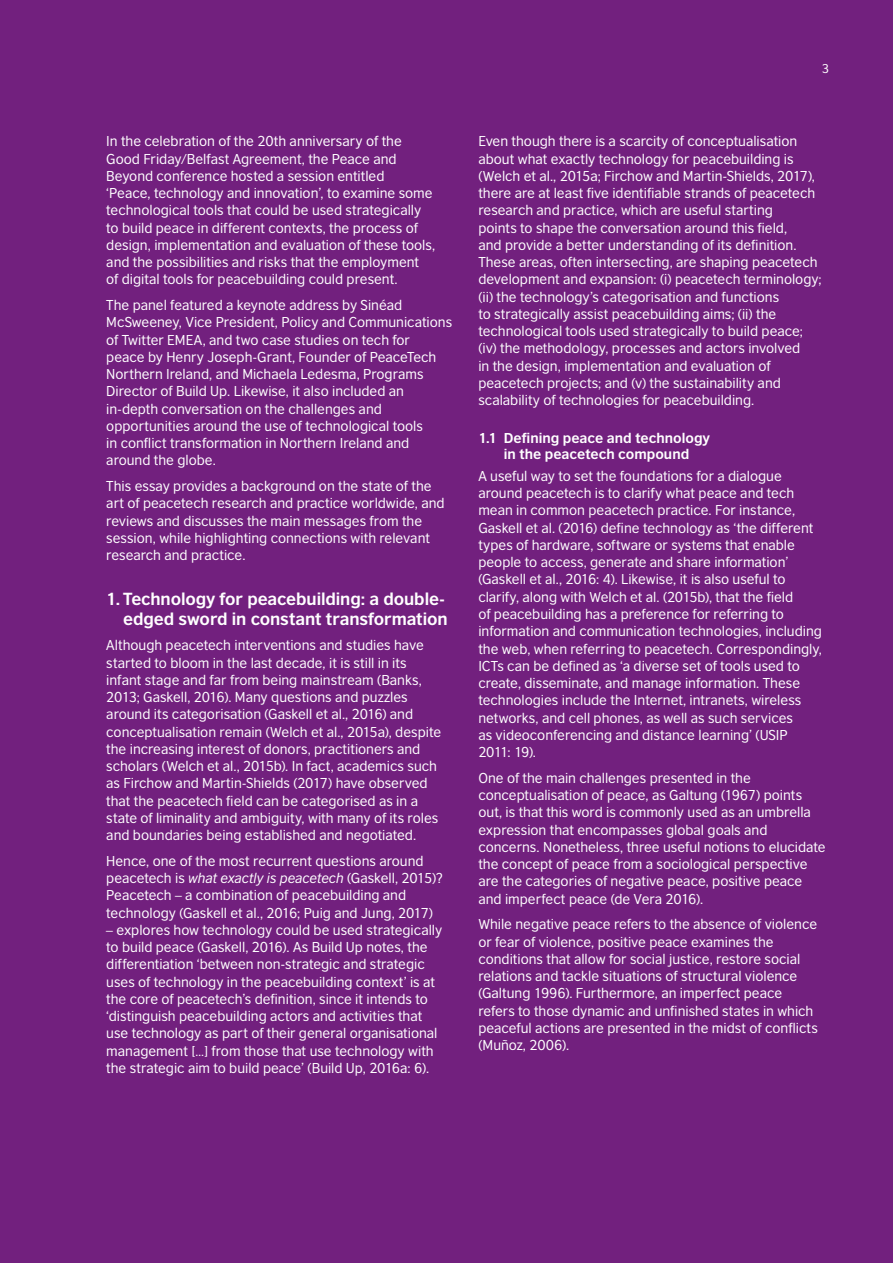
<style>
.page{position:relative;width:893px;height:1263px;background:#72207e}
.page>*{position:absolute;margin:0;border:0;box-sizing:border-box;transform-origin:0 0}
.t1{font:700 16.5px/19.5px "British Council Sans";letter-spacing:-.01em;color:#fff;text-align:right}
.t2{font:13.5px/17.2px "British Council Sans";color:#fff}
.t3{font:700 13.5px/16.5px "British Council Sans";color:#fff;text-align:center}
.t4{font:12px "British Council Sans";color:#fff}
.s1{font-style:italic}
</style>
<div class="page">
<p class="t2" style="left:106px;top:131px;width:330px">In the celebration of the 20th anniversary of the Good Friday/Belfast Agreement, the Peace and Beyond conference hosted a session entitled<br>‘Peace, technology and innovation’, to examine some technological tools that could be used strategically to build peace in different contexts, the process of design, implementation and evaluation of these tools, and the possibilities and risks that the employment<br>of digital tools for peacebuilding could present.</p>
<p class="t2" style="left:106px;top:295px;width:347px">The panel featured a keynote address by Sinéad McSweeney, Vice President, Policy and Communications of Twitter EMEA, and two case studies on tech for<br>peace by Henry Joseph-Grant, Founder of PeaceTech Northern Ireland, and Michaela Ledesma, Programs Director of Build Up. Likewise, it also included an in-depth conversation on the challenges and opportunities around the use of technological tools<br>in conflict transformation in Northern Ireland and around the globe.</p>
<p class="t2" style="left:106px;top:476px;width:340px">This essay provides a background on the state of the art of peacetech research and practice worldwide, and reviews and discusses the main messages from the session, while highlighting connections with relevant research and practice.</p>
<p class="t1" style="left:106px;top:587px;width:343px">1. Technology for peacebuilding: a double&shy;edged sword in constant transformation</p>
<p class="t2" style="left:106px;top:635px;width:336px">Although peacetech interventions and studies have started to bloom in the last decade, it is still in its infant stage and far from being mainstream (Banks, 2013; Gaskell, 2016). Many questions and puzzles around its categorisation (Gaskell et al., 2016) and conceptualisation remain (Welch et al., 2015a), despite the increasing interest of donors, practitioners and scholars (Welch et al., 2015b). In fact, academics such as Firchow and Martin-Shields (2017) have observed that the peacetech field can be categorised as in a state of liminality and ambiguity, with many of its roles and boundaries being established and negotiated.</p>
<p class="t2" style="left:106px;top:851px;width:338px">Hence, one of the most recurrent questions around peacetech is <span class="s1">what exactly is peacetech</span> (Gaskell, 2015)?<br>Peacetech – a combination of peacebuilding and technology (Gaskell et al., 2016; Puig and Jung, 2017)</p>
<p class="t2" style="left:106px;top:920px;width:337px">– explores how technology could be used strategically to build peace (Gaskell, 2016). As Build Up notes, the differentiation ‘between non-strategic and strategic uses of technology in the peacebuilding context’ is at the core of peacetech’s definition, since it intends to ‘distinguish peacebuilding actors and activities that use technology as part of their general organisational management […] from those that use technology with the strategic aim to build peace’ (Build Up, 2016a: 6).</p>
<p class="t4" style="left:822px;top:58px;width:9px">3</p>
<p class="t2" style="left:478px;top:132px;width:345px">Even though there is a scarcity of conceptualisation about what exactly technology for peacebuilding is (Welch et al., 2015a; Firchow and Martin-Shields, 2017), there are at least five identifiable strands of peacetech research and practice, which are useful starting<br>points to shape the conversation around this field,<br>and provide a better understanding of its definition.<br>These areas, often intersecting, are shaping peacetech development and expansion: (i) peacetech terminology; (ii) the technology’s categorisation and functions<br>to strategically assist peacebuilding aims; (ii) the technological tools used strategically to build peace; (iv) the methodology, processes and actors involved<br>in the design, implementation and evaluation of peacetech projects; and (v) the sustainability and scalability of technologies for peacebuilding.</p>
<p class="t3" style="left:478px;top:428px;width:233px">1.1 Defining peace and technology in the peacetech compound</p>
<p class="t2" style="left:478px;top:466px;width:345px">A useful way to set the foundations for a dialogue around peacetech is to clarify what peace and tech mean in common peacetech practice. For instance, Gaskell et al. (2016) define technology as ‘the different types of hardware, software or systems that enable people to access, generate and share information’ (Gaskell et al., 2016: 4). Likewise, it is also useful to clarify, along with Welch et al. (2015b), that the field<br>of peacebuilding has a preference for referring to information and communication technologies, including the web, when referring to peacetech. Correspondingly, ICTs can be defined as ‘a diverse set of tools used to create, disseminate, and manage information. These technologies include the Internet, intranets, wireless networks, and cell phones, as well as such services<br>as videoconferencing and distance learning’ (USIP 2011: 19).</p>
<p class="t2" style="left:478px;top:768px;width:349px">One of the main challenges presented in the conceptualisation of peace, as Galtung (1967) points out, is that this word is commonly used as an umbrella expression that encompasses global goals and concerns. Nonetheless, three useful notions to elucidate the concept of peace from a sociological perspective are the categories of negative peace, positive peace and imperfect peace (de Vera 2016).</p>
<p class="t2" style="left:478px;top:914px;width:341px">While negative peace refers to the absence of violence or fear of violence, positive peace examines the conditions that allow for social justice, restore social relations and tackle situations of structural violence (Galtung 1996). Furthermore, an imperfect peace refers to those dynamic and unfinished states in which peaceful actions are presented in the midst of conflicts (Muñoz, 2006).</p>
</div>
